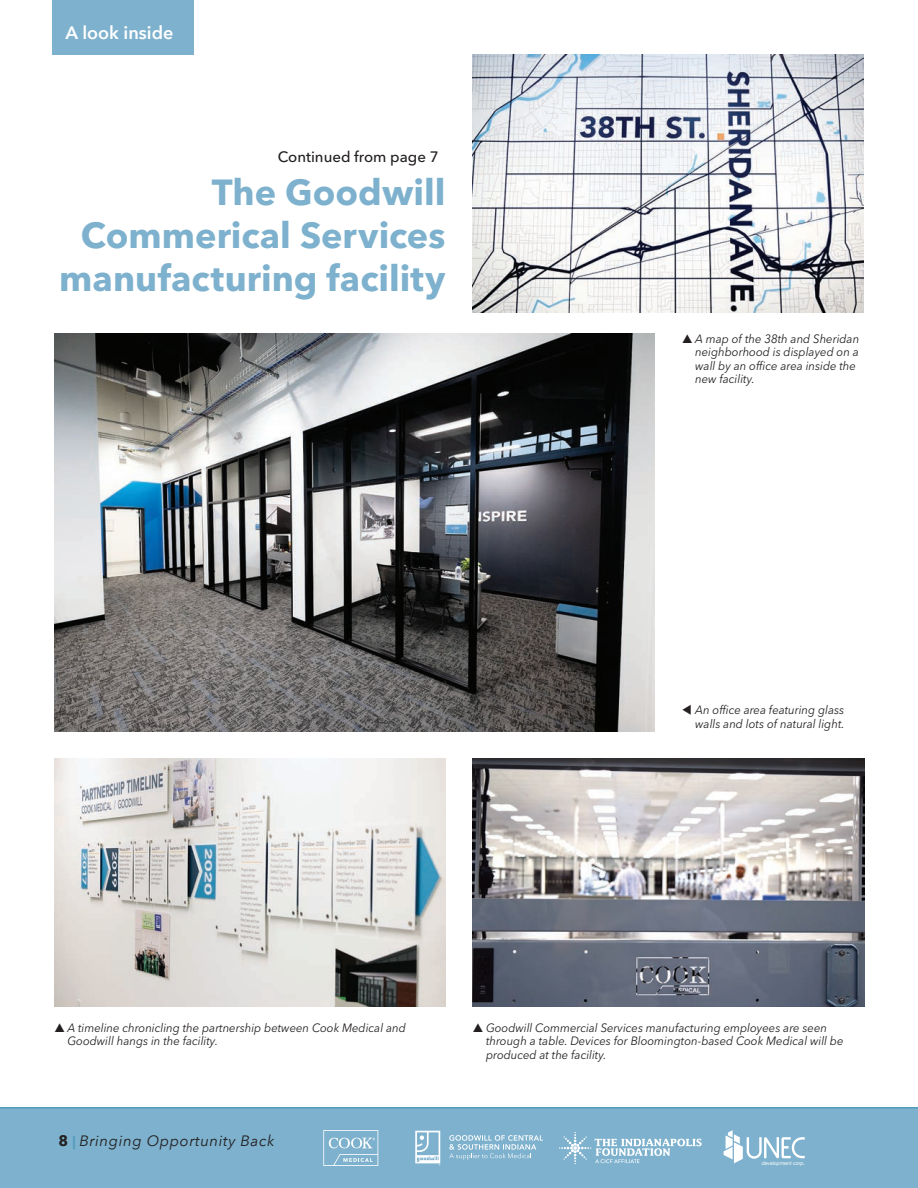
<style>
.page{position:relative;width:918px;height:1188px;background:#fff}
.page>*{position:absolute;margin:0;border:0;box-sizing:border-box;transform-origin:0 0}
.head-avenir-34{font:700 36px/43.2px "Avenir Next LT Pro";color:#7db1cd;text-align:right}
.avenir-8-9{font:600 18px "Avenir Next";color:#fff}
.t1{font:italic 15px "Avenir Next";letter-spacing:.04em;color:#231f20}
.avenir-8-9-2{font:500 15px "Avenir Next LT Pro";color:#231f20}
.t2{font:italic 12px/13.5px "Avenir Next LT Pro";color:#231f20;scale:.95 1}
.t3{font:italic 5.25px "Helvetica Neue";color:#fff}
.s1{font-weight:700;font-style:normal}
.s2{font-weight:700;font-style:normal;font-size:13.5px;color:#529cbe}
</style>
<div class="page">
<div style="left:0;top:1107px;width:918px;height:81px;background:#7db1cd"></div>
<svg style="left:449px;top:1135px;width:94px;height:25px;background:#96c0d6"></svg>
<svg style="left:415px;top:1131px;width:25px;height:34px"></svg>
<svg style="left:323px;top:1130px;width:55px;height:36px;background:#95bfd6"></svg>
<svg style="left:559px;top:1132px;width:143px;height:32px;background:#95bfd6"></svg>
<svg style="left:724px;top:1130px;width:81px;height:33px"></svg>
<img style="left:54px;top:758px;width:392px;height:249px">
<img style="left:54px;top:334px;width:601px;height:397px">
<img style="left:473px;top:759px;width:391px;height:248px">
<img style="left:472px;top:55px;width:392px;height:258px">
<div style="left:52px;top:0;width:142px;height:54px;background:#7db1cd"></div>
<p class="avenir-8-9" style="left:66px;top:17px;width:109px">A look inside</p>
<p class="avenir-8-9-2" style="left:278px;top:147px;width:162px">Continued from page 7</p>
<p class="head-avenir-34" style="left:59px;top:170px;width:388px">The Goodwill<br>Commerical Services manufacturing facility</p>
<p class="t2" style="left:695px;top:332px;width:174px">A map of the 38th and Sheridan neighborhood is displayed on a wall by an office area inside the new facility.</p>
<p class="t2" style="left:682px;top:703px;width:173px;text-align:right">▼ An office area featuring glass walls and lots of natural light.</p>
<p class="t2" style="left:67px;top:1021px;width:358px">A timeline chronicling the partnership between Cook Medical and<br>Goodwill hangs in the facility.</p>
<p class="t2" style="left:486px;top:1021px;width:378px">Goodwill Commercial Services manufacturing employees are seen through a table. Devices for Bloomington-based Cook Medical will be produced at the facility.</p>
<p class="t1" style="left:58px;top:1128px;width:218px"><span class="s1">8</span> <span class="s2">|</span> Bringing Opportunity Back</p>
<p class="t3" style="left:762px;top:1159px;width:45px">development corp.</p>
</div>
